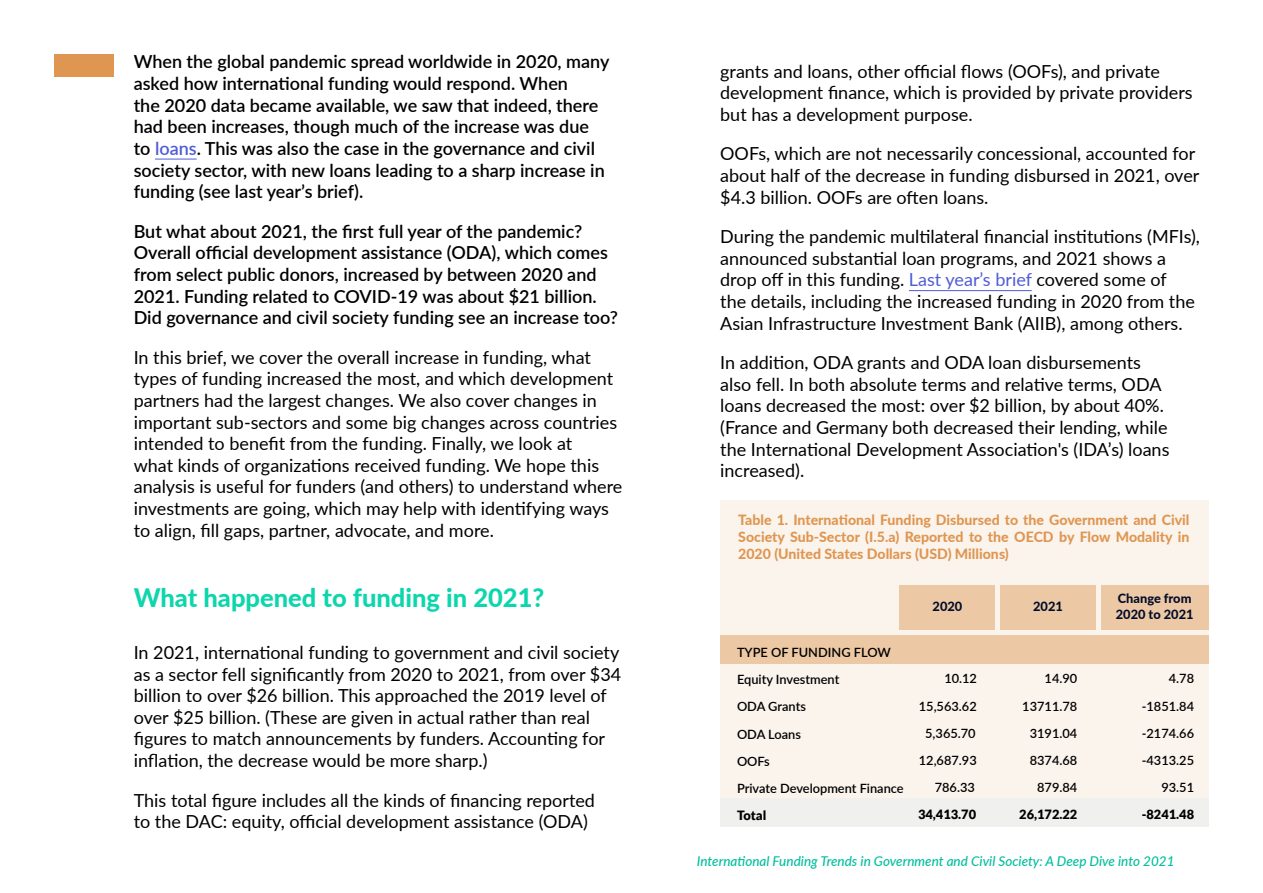
<style>
.page{position:relative;width:1263px;height:893px;background:#fff}
.page>*{position:absolute;margin:0;border:0;box-sizing:border-box;transform-origin:0 0}
.t1{font:800 25.5px "Lato";color:#0dd6ad}
.cuerpo_de_text{font:18px/21.6px "Lato";color:#000}
.cuerpo_de_text-2{font:600 18px/21.6px "Lato";color:#000}
.cuerpo_de_text-3{font:800 14.1px/17px "Lato";color:#df9651;text-align:justify}
.t2{font:italic 500 13.5px "Lato";color:#00bf9e}
.cuerpo_de_text-4{font:600 12.75px "Lato";color:#000}
.cuerpo_de_text-5{font:900 12.75px "Lato";color:#000}
.cuerpo_de_text-6{font:800 12.75px/15.3px "Lato";color:#000c2b}
.s1{color:#4f5cd6}
</style>
<div class="page">
<div style="left:720px;top:500px;width:489px;height:327px;background:#fbf4ed"></div>
<hr style="left:155px;top:159px;width:42px;height:1px;background:#4f5cd6">
<hr style="left:909px;top:290px;width:123px;height:1px;background:#4f5cd6">
<div style="left:54px;top:54px;width:60px;height:22px;background:#df9651"></div>
<div style="left:720px;top:799px;width:489px;height:28px;background:#f0f0ef"></div>
<div style="left:720px;top:635px;width:489px;height:28px;background:#edc8a4"></div>
<div style="left:900px;top:586px;width:95px;height:44px;background:#edc8a4"></div>
<div style="left:1000px;top:586px;width:96px;height:44px;background:#edc8a4"></div>
<div style="left:1101px;top:586px;width:108px;height:44px;background:#edc8a4"></div>
<p class="cuerpo_de_text-2" style="left:134px;top:50px;width:477px">When the global pandemic spread worldwide in 2020, many asked how international funding would respond. When<br>the 2020 data became available, we saw that indeed, there had been increases, though much of the increase was due to <span class="s1">loans</span>. This was also the case in the governance and civil society sector, with new loans leading to a sharp increase in funding (see last year’s brief).</p>
<p class="cuerpo_de_text-2" style="left:134px;top:220px;width:486px">But what about 2021, the first full year of the pandemic?<br>Overall official development assistance (ODA), which comes from select public donors, increased by between 2020 and 2021. Funding related to COVID-19 was about $21 billion.<br>Did governance and civil society funding see an increase too?</p>
<p class="cuerpo_de_text" style="left:134px;top:346px;width:490px">In this brief, we cover the overall increase in funding, what types of funding increased the most, and which development partners had the largest changes. We also cover changes in important sub-sectors and some big changes across countries intended to benefit from the funding. Finally, we look at<br>what kinds of organizations received funding. We hope this analysis is useful for funders (and others) to understand where investments are going, which may help with identifying ways to align, fill gaps, partner, advocate, and more.</p>
<p class="t1" style="left:134px;top:578px;width:412px">What happened to funding in 2021?</p>
<p class="cuerpo_de_text" style="left:134px;top:641px;width:489px">In 2021, international funding to government and civil society as a sector fell significantly from 2020 to 2021, from over $34 billion to over $26 billion. This approached the 2019 level of over $25 billion. (These are given in actual rather than real figures to match announcements by funders. Accounting for inflation, the decrease would be more sharp.)</p>
<p class="cuerpo_de_text" style="left:134px;top:788px;width:463px">This total figure includes all the kinds of financing reported to the DAC: equity, official development assistance (ODA)</p>
<p class="cuerpo_de_text" style="left:720px;top:59px;width:474px">grants and loans, other official flows (OOFs), and private development finance, which is provided by private providers but has a development purpose.</p>
<p class="cuerpo_de_text" style="left:720px;top:142px;width:481px">OOFs, which are not necessarily concessional, accounted for about half of the decrease in funding disbursed in 2021, over $4.3 billion. OOFs are often loans.</p>
<p class="cuerpo_de_text" style="left:720px;top:225px;width:481px">During the pandemic multilateral financial institutions (MFIs), announced substantial loan programs, and 2021 shows a drop off in this funding. <span class="s1">Last year’s brief</span> covered some of<br>the details, including the increased funding in 2020 from the Asian Infrastructure Investment Bank (AIIB), among others.</p>
<p class="cuerpo_de_text" style="left:720px;top:351px;width:451px">In addition, ODA grants and ODA loan disbursements also fell. In both absolute terms and relative terms, ODA loans decreased the most: over $2 billion, by about 40%. (France and Germany both decreased their lending, while the International Development Association's (IDA’s) loans increased).</p>
<p class="cuerpo_de_text-3" style="left:738px;top:511px;width:453px">Table 1. International Funding Disbursed to the Government and Civil Society Sub-Sector (I.5.a) Reported to the OECD by Flow Modality in 2020 (United States Dollars (USD) Millions)</p>
<p class="cuerpo_de_text-4" style="left:737px;top:643px;width:155px">TYPE OF FUNDING FLOW</p>
<p class="cuerpo_de_text-4" style="left:737px;top:670px;width:104px">Equity Investment</p>
<p class="cuerpo_de_text-4" style="left:737px;top:697px;width:70px">ODA Grants</p>
<p class="cuerpo_de_text-4" style="left:737px;top:725px;width:66px">ODA Loans</p>
<p class="cuerpo_de_text-4" style="left:737px;top:752px;width:34px">OOFs</p>
<p class="cuerpo_de_text-4" style="left:737px;top:779px;width:168px">Private Development Finance</p>
<p class="cuerpo_de_text-5" style="left:737px;top:808px;width:31px">Total</p>
<p class="cuerpo_de_text-6" style="left:933px;top:598px;width:31px">2020</p>
<p class="cuerpo_de_text-6" style="left:1033px;top:598px;width:31px">2021</p>
<p class="cuerpo_de_text-6" style="left:1116px;top:590px;width:79px">Change from<br>2020 to 2021</p>
<p class="cuerpo_de_text-4" style="left:944px;top:670px;width:34px">10.12</p>
<p class="cuerpo_de_text-4" style="left:919px;top:697px;width:59px">15,563.62</p>
<p class="cuerpo_de_text-4" style="left:925px;top:724px;width:52px">5,365.70</p>
<p class="cuerpo_de_text-4" style="left:919px;top:751px;width:59px">12,687.93</p>
<p class="cuerpo_de_text-4" style="left:935px;top:778px;width:42px">786.33</p>
<p class="cuerpo_de_text-5" style="left:918px;top:807px;width:60px">34,413.70</p>
<p class="cuerpo_de_text-4" style="left:1044px;top:669px;width:34px">14.90</p>
<p class="cuerpo_de_text-4" style="left:1022px;top:697px;width:57px">13711.78</p>
<p class="cuerpo_de_text-4" style="left:1030px;top:724px;width:49px">3191.04</p>
<p class="cuerpo_de_text-4" style="left:1030px;top:751px;width:49px">8374.68</p>
<p class="cuerpo_de_text-4" style="left:1037px;top:778px;width:42px">879.84</p>
<p class="cuerpo_de_text-5" style="left:1019px;top:807px;width:60px">26,172.22</p>
<p class="cuerpo_de_text-4" style="left:1169px;top:669px;width:27px">4.78</p>
<p class="cuerpo_de_text-4" style="left:1142px;top:697px;width:54px">-1851.84</p>
<p class="cuerpo_de_text-4" style="left:1142px;top:724px;width:54px">-2174.66</p>
<p class="cuerpo_de_text-4" style="left:1142px;top:751px;width:54px">-4313.25</p>
<p class="cuerpo_de_text-4" style="left:1161px;top:778px;width:34px">93.51</p>
<p class="cuerpo_de_text-5" style="left:1142px;top:807px;width:54px">-8241.48</p>
<p class="t2" style="left:697px;top:851px;width:479px">International Funding Trends in Government and Civil Society: A Deep Dive into 2021</p>
</div>
